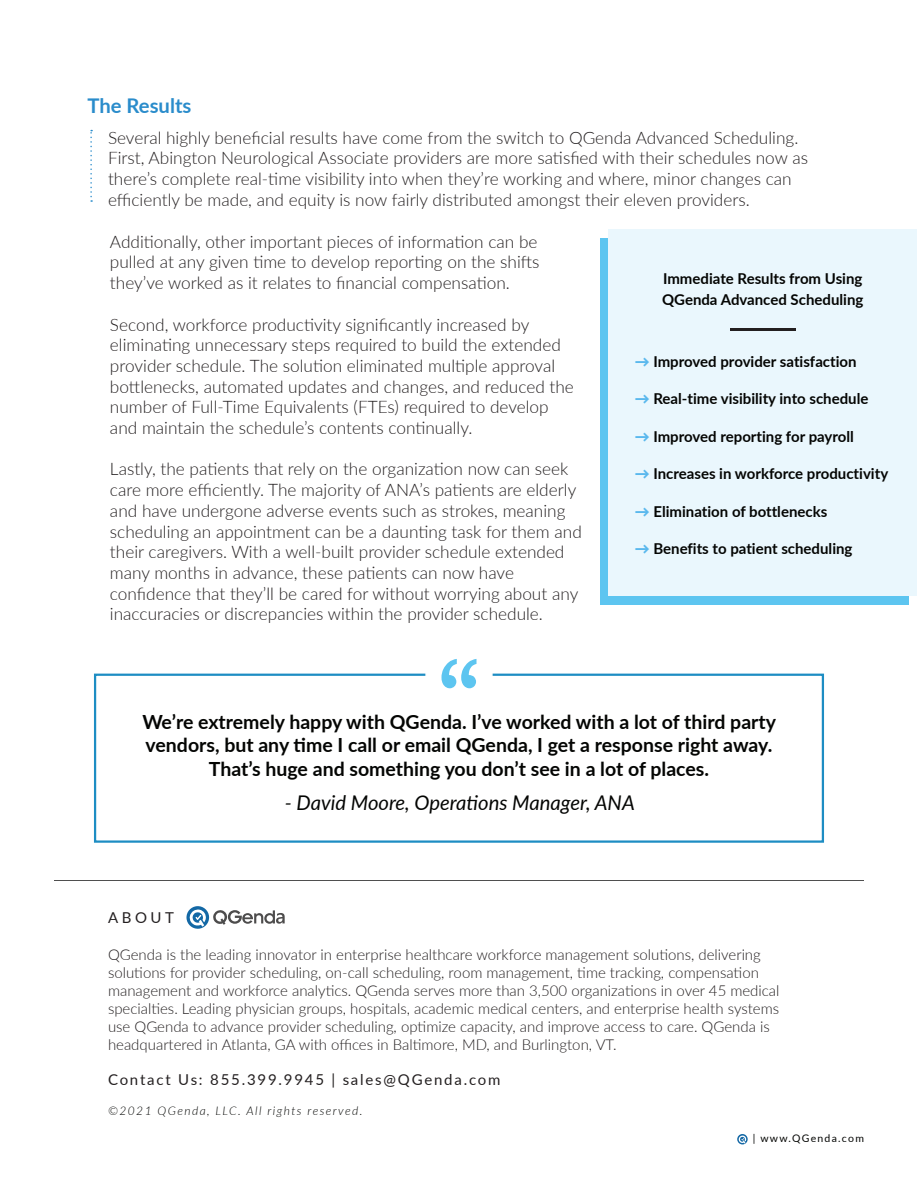
<style>
.page{position:relative;width:918px;height:1188px;background:#fff}
.page>*{position:absolute;margin:0;border:0;box-sizing:border-box;transform-origin:0 0}
.t1{font:82.5px "Monaco";color:#5dc5f0}
.t2{font:italic 20.25px "Lato";color:#040503}
.t3{font:700 20.25px "Lato";color:#2a8ccb}
.t4{font:700 19.5px/23.4px "Lato";color:#040503;text-align:center}
.t5{font:300 17.25px/20.7px "Lato";color:#231f20}
.t6{font:300 15px/18px "Lato";color:#231f20}
.t7{font:700 15px/21px "Lato";color:#040503}
.t8{font:15px "Lato";letter-spacing:.12em;color:#231f20}
.t9{font:italic 300 12px "Lato";letter-spacing:.12em;color:#040503}
.t10{font:10.5px "Lato";letter-spacing:.12em;color:#040503}
.s1{font-weight:900;color:#59b8ed}
</style>
<div class="page">
<div style="left:600px;top:238px;width:309px;height:367px;background:#5dc5f0"></div>
<svg style="left:90px;top:130px;width:2px;height:72px"></svg>
<svg style="left:186px;top:906px;width:99px;height:23px"></svg>
<hr style="left:54px;top:880px;width:810px;height:1px;background:#4f4f4f">
<svg style="left:737px;top:1134px;width:11px;height:10px"></svg>
<div style="left:94px;top:674px;width:730px;height:169px;border:2px solid #1d8dc3"></div>
<div style="left:425px;top:651px;width:68px;height:48px;background:#fff"></div>
<div style="left:608px;top:230px;width:309px;height:366px;background:#eaf7fd"></div>
<hr style="left:730px;top:328px;width:65px;height:3px;background:#231f20">
<p class="t3" style="left:87px;top:91px;width:106px">The Results</p>
<p class="t5" style="left:108px;top:127px;width:702px">Several highly beneficial results have come from the switch to QGenda Advanced Scheduling.<br>First, Abington Neurological Associate providers are more satisfied with their schedules now as there’s complete real-time visibility into when they’re working and where, minor changes can efficiently be made, and equity is now fairly distributed amongst their eleven providers.</p>
<p class="t5" style="left:110px;top:231px;width:431px">Additionally, other important pieces of information can be pulled at any given time to develop reporting on the shifts they’ve worked as it relates to financial compensation.</p>
<p class="t5" style="left:110px;top:313px;width:465px">Second, workforce productivity significantly increased by eliminating unnecessary steps required to build the extended provider schedule. The solution eliminated multiple approval bottlenecks, automated updates and changes, and reduced the number of Full-Time Equivalents (FTEs) required to develop and maintain the schedule’s contents continually.</p>
<p class="t5" style="left:110px;top:458px;width:473px">Lastly, the patients that rely on the organization now can seek care more efficiently. The majority of ANA’s patients are elderly and have undergone adverse events such as strokes, meaning scheduling an appointment can be a daunting task for them and their caregivers. With a well-built provider schedule extended many months in advance, these patients can now have confidence that they’ll be cared for without worrying about any inaccuracies or discrepancies within the provider schedule.</p>
<p class="t7" style="left:662px;top:267px;width:203px">Immediate Results from Using<br>QGenda Advanced Scheduling</p>
<p class="t7" style="left:635px;top:350px;width:223px"><span class="s1">→</span> Improved provider satisfaction</p>
<p class="t7" style="left:635px;top:388px;width:235px"><span class="s1">→</span> Real-time visibility into schedule</p>
<p class="t7" style="left:635px;top:425px;width:220px"><span class="s1">→</span> Improved reporting for payroll</p>
<p class="t7" style="left:635px;top:463px;width:255px"><span class="s1">→</span> Increases in workforce productivity</p>
<p class="t7" style="left:635px;top:500px;width:194px"><span class="s1">→</span> Elimination of bottlenecks</p>
<p class="t7" style="left:635px;top:538px;width:219px"><span class="s1">→</span> Benefits to patient scheduling</p>
<p class="t1" style="left:434px;top:624px;width:51px">“</p>
<p class="t4" style="left:142px;top:709px;width:635px">We’re extremely happy with QGenda. I’ve worked with a lot of third party</p>
<p class="t4" style="left:146px;top:733px;width:628px">vendors, but any time I call or email QGenda, I get a response right away.<br>That’s huge and something you don’t see in a lot of places.</p>
<p class="t2" style="left:285px;top:788px;width:352px">- David Moore, Operations Manager, ANA</p>
<p class="t8" style="left:108px;top:907px;width:68px">ABOUT</p>
<p class="t6" style="left:108px;top:945px;width:673px">QGenda is the leading innovator in enterprise healthcare workforce management solutions, delivering solutions for provider scheduling, on-call scheduling, room management, time tracking, compensation management and workforce analytics. QGenda serves more than 3,500 organizations in over 45 medical specialties. Leading physician groups, hospitals, academic medical centers, and enterprise health systems use QGenda to advance provider scheduling, optimize capacity, and improve access to care. QGenda is headquartered in Atlanta, GA with offices in Baltimore, MD, and Burlington, VT.</p>
<p class="t8" style="left:108px;top:1069px;width:394px">Contact Us: 855.399.9945 | sales@QGenda.com</p>
<p class="t9" style="left:108px;top:1102px;width:256px">©2021 QGenda, LLC. All rights reserved.</p>
<p class="t10" style="left:753px;top:1131px;width:113px">| www.QGenda.com</p>
</div>
